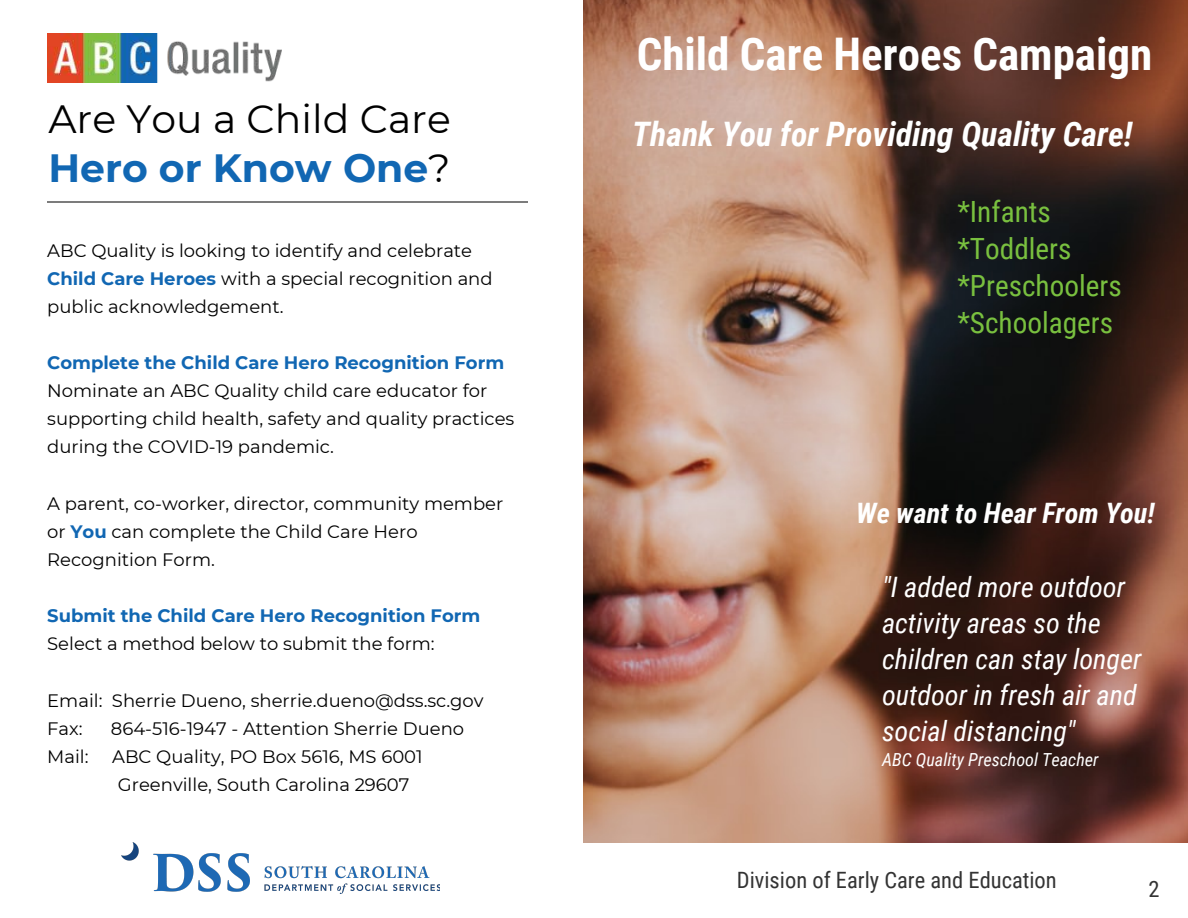
<style>
.page{position:relative;width:1188px;height:918px;background:#fff}
.page>*{position:absolute;margin:0;border:0;box-sizing:border-box;transform-origin:0 0}
.t1{font:700 45px "Roboto Condensed";color:#fff}
.t2{font:39.3px/49.5px "Montserrat";color:#000}
.t3{font:italic 700 33.75px "Roboto Condensed";color:#fff}
.t4{font:29.25px/37.2px "Roboto Condensed";color:#79c03f}
.t5{font:italic 28.2px/36px "Roboto Condensed";color:#fff}
.t6{font:italic 700 28.2px "Roboto Condensed";color:#fff}
.t7{font:22.5px "Roboto Condensed";color:#333}
.t8{font:18px/28.2px "Montserrat";color:#000}
.t9{font:700 18px "Montserrat";color:#1167b3}
.t10{font:italic 18px "Roboto Condensed";color:#fff}
.s1{font-weight:700;color:#1167b3}
</style>
<div class="page">
<img style="left:584px;top:0;width:604px;height:843px">
<hr style="left:47px;top:201px;width:481px;height:1px;background:#7c7c7c">
<img style="left:47px;top:34px;width:234px;height:48px">
<img style="left:122px;top:843px;width:318px;height:50px">
<h2 class="t2" style="left:48px;top:93px;width:404px">Are You a Child Care<br><span class="s1">Hero or Know One</span>?</h2>
<p class="t8" style="left:47px;top:235px;width:447px">ABC Quality is looking to identify and celebrate<br><span class="s1">Child Care Heroes</span> with a special recognition and public acknowledgement.</p>
<p class="t9" style="left:47px;top:350px;width:459px">Complete the Child Care Hero Recognition Form</p>
<p class="t8" style="left:47px;top:376px;width:469px">Nominate an ABC Quality child care educator for supporting child health, safety and quality practices during the COVID-19 pandemic.</p>
<p class="t8" style="left:47px;top:488px;width:458px">A parent, co-worker, director, community member or <span class="s1">You</span> can complete the Child Care Hero<br>Recognition Form.</p>
<p class="t9" style="left:47px;top:603px;width:435px">Submit the Child Care Hero Recognition Form</p>
<p class="t8" style="left:47px;top:629px;width:389px">Select a method below to submit the form:</p>
<p class="t8" style="left:47px;top:685px;width:438px">Email: Sherrie Dueno, sherrie.dueno@dss.sc.gov<br>Fax:</p>
<p class="t8" style="left:111px;top:713px;width:355px">864-516-1947 - Attention Sherrie Dueno</p>
<p class="t8" style="left:47px;top:742px;width:43px">Mail:</p>
<p class="t8" style="left:112px;top:742px;width:312px;text-align:center">ABC Quality, PO Box 5616, MS 6001<br>Greenville, South Carolina 29607</p>
<h1 class="t1" style="left:637px;top:22px;width:517px">Child Care Heroes Campaign</h1>
<h3 class="t3" style="left:632px;top:111px;width:502px">Thank You for Providing Quality Care!</h3>
<h3 class="t4" style="left:957px;top:192px;width:166px">*Infants *Toddlers *Preschoolers *Schoolagers</h3>
<h3 class="t6" style="left:856px;top:493px;width:300px">We want to Hear From You!</h3>
<h3 class="t5" style="left:882px;top:568px;width:261px">"I added more outdoor activity areas so the children can stay longer outdoor in fresh air and social distancing"</h3>
<p class="t10" style="left:882px;top:747px;width:218px">ABC Quality Preschool Teacher</p>
<p class="t7" style="left:737px;top:864px;width:321px">Division of Early Care and Education</p>
<p class="t7" style="left:1149px;top:873px;width:13px">2</p>
</div>
